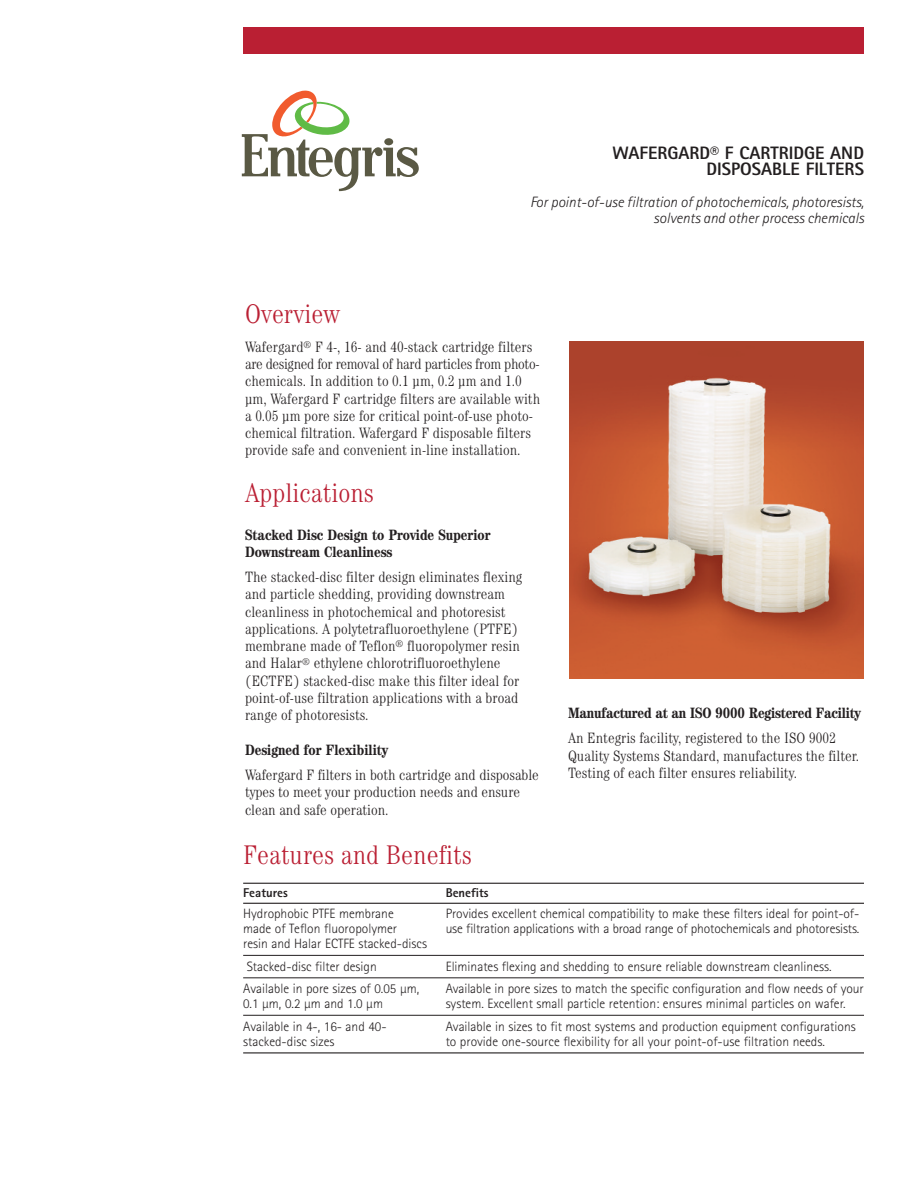
<style>
.page{position:relative;width:918px;height:1188px;background:#fff}
.page>*{position:absolute;margin:0;border:0;box-sizing:border-box;transform-origin:0 0}
.t1{font:300 condensed 27px "Century";color:#ba1f33}
.t2{font:800 18px/16.5px "Rotis Sans Serif";color:#231f20;text-align:right}
.t3{font:300 condensed 15px/17.2px "Century";color:#231f20}
.t4{font:700 condensed 15px/17.2px "Century";color:#231f20}
.t5{font:italic 300 15px/16.5px "Rotis Sans Serif";color:#231f20;text-align:right}
.t6{font:300 13.5px/22.5px "Rotis Sans Serif";color:#231f20}
.t7{font:800 12.75px "Rotis Sans Serif";color:#231f20}
</style>
<div class="page">
<div style="left:243px;top:27px;width:621px;height:27px;background:#ba1f33"></div>
<svg style="left:242px;top:91px;width:177px;height:100px"></svg>
<img style="left:569px;top:341px;width:295px;height:337px">
<hr style="left:243px;top:883px;width:621px;height:1px;background:#231f20">
<hr style="left:243px;top:903px;width:621px;height:1px;background:#231f20">
<hr style="left:243px;top:955px;width:621px;height:1px;background:#231f20">
<hr style="left:243px;top:977px;width:621px;height:1px;background:#231f20">
<hr style="left:243px;top:1015px;width:621px;height:1px;background:#231f20">
<hr style="left:243px;top:1052px;width:621px;height:1px;background:#231f20">
<p class="t2" style="left:612px;top:146px;width:253px">WAFERGARD® F CARTRIDGE AND<br>DISPOSABLE FILTERS</p>
<p class="t5" style="left:530px;top:195px;width:335px">For point-of-use filtration of photochemicals, photoresists, solvents and other process chemicals</p>
<h1 class="t1" style="left:245px;top:304px;width:96px">Overview</h1>
<p class="t3" style="left:245px;top:339px;width:297px">Wafergard<sup>®</sup> F 4-, 16- and 40-stack cartridge filters are designed for removal of hard particles from photo&shy;chemicals. In addition to 0.1 µm, 0.2 µm and 1.0 µm, Wafergard F cartridge filters are available with a 0.05 µm pore size for critical point-of-use photo&shy;chemical filtration. Wafergard F disposable filters provide safe and convenient in-line installation.</p>
<h1 class="t1" style="left:245px;top:483px;width:130px">Applications</h1>
<p class="t4" style="left:245px;top:528px;width:247px">Stacked Disc Design to Provide Superior<br>Downstream Cleanliness</p>
<p class="t3" style="left:245px;top:570px;width:279px">The stacked-disc filter design eliminates flexing and particle shedding, providing downstream cleanliness in photochemical and photoresist applications. A polytetrafluoroethylene (PTFE) membrane made of Teflon<sup>®</sup> fluoropolymer resin and Halar<sup>®</sup> ethylene chlorotrifluoroethylene (ECTFE) stacked-disc make this filter ideal for point-of-use filtration applications with a broad range of photoresists.</p>
<p class="t4" style="left:245px;top:743px;width:145px">Designed for Flexibility</p>
<p class="t3" style="left:245px;top:768px;width:295px">Wafergard F filters in both cartridge and disposable types to meet your production needs and ensure clean and safe operation.</p>
<p class="t4" style="left:568px;top:706px;width:295px">Manufactured at an ISO 9000 Registered Facility</p>
<p class="t3" style="left:568px;top:731px;width:293px">An Entegris facility, registered to the ISO 9002<br>Quality Systems Standard, manufactures the filter.<br>Testing of each filter ensures reliability.</p>
<h1 class="t1" style="left:243px;top:846px;width:230px">Features and Benefits</h1>
<p class="t7" style="left:243px;top:889px;width:46px">Features</p>
<p class="t7" style="left:446px;top:889px;width:44px">Benefits</p>
<p class="t6" style="left:243px;top:904px;width:152px">Hydrophobic PTFE membrane</p>
<p class="t6" style="left:446px;top:904px;width:415px">Provides excellent chemical compatibility to make these filters ideal for point-of-</p>
<p class="t6" style="left:243px;top:919px;width:155px">made of Teflon fluoropolymer</p>
<p class="t6" style="left:446px;top:919px;width:415px">use filtration applications with a broad range of photochemicals and photoresists.</p>
<p class="t6" style="left:243px;top:934px;width:185px">resin and Halar ECTFE stacked-discs<br>Stacked-disc filter design</p>
<p class="t6" style="left:446px;top:956px;width:387px">Eliminates flexing and shedding to ensure reliable downstream cleanliness.</p>
<p class="t6" style="left:243px;top:979px;width:178px">Available in pore sizes of 0.05 µm,</p>
<p class="t6" style="left:446px;top:979px;width:420px">Available in pore sizes to match the specific configuration and flow needs of your</p>
<p class="t6" style="left:243px;top:994px;width:141px">0.1 µm, 0.2 µm and 1.0 µm</p>
<p class="t6" style="left:446px;top:994px;width:402px">system. Excellent small particle retention: ensures minimal particles on wafer.</p>
<p class="t6" style="left:243px;top:1016px;width:145px">Available in 4-, 16- and 40-</p>
<p class="t6" style="left:446px;top:1016px;width:412px">Available in sizes to fit most systems and production equipment configurations</p>
<p class="t6" style="left:243px;top:1031px;width:93px">stacked-disc sizes</p>
<p class="t6" style="left:446px;top:1031px;width:381px">to provide one-source flexibility for all your point-of-use filtration needs.</p>
</div>
